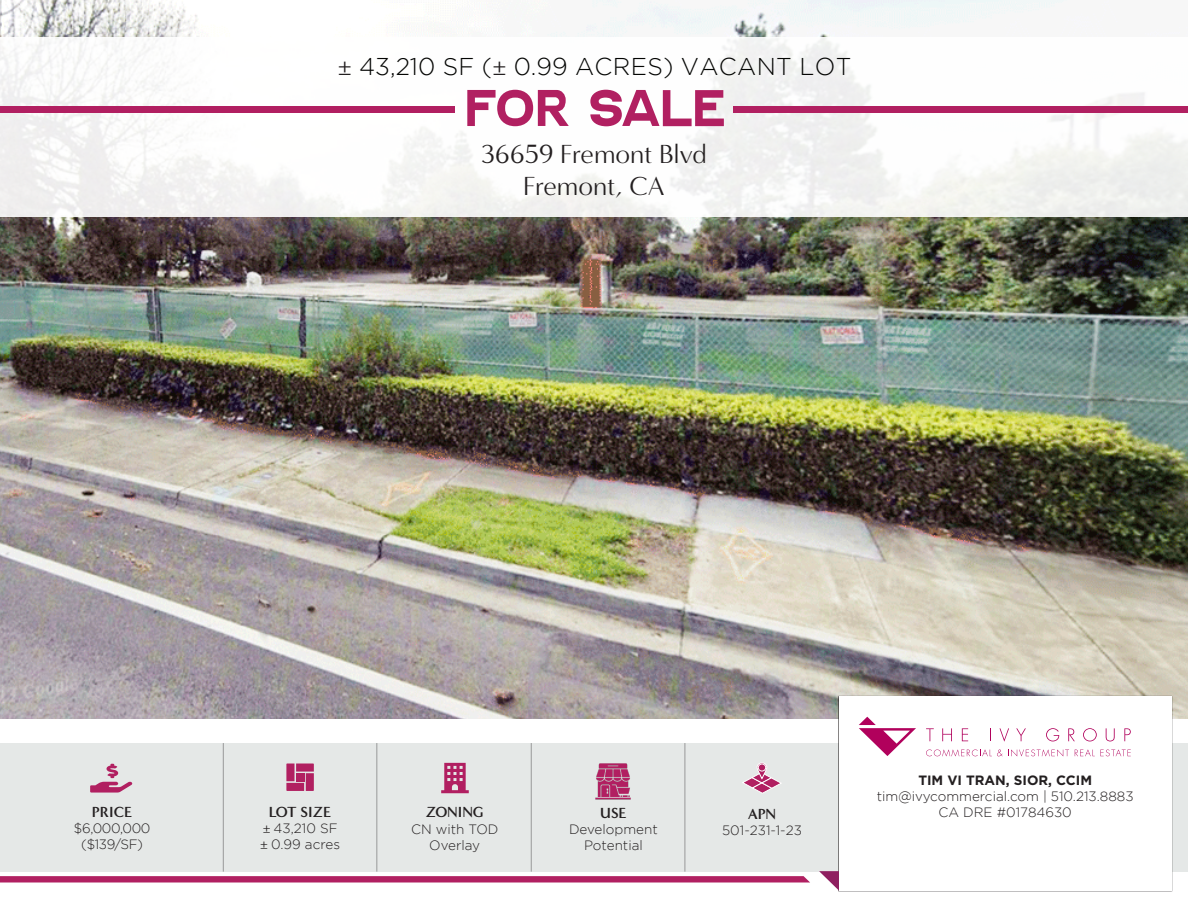
<style>
.page{position:relative;width:1188px;height:918px;background:#fff}
.page>*{position:absolute;margin:0;border:0;box-sizing:border-box;transform-origin:0 0}
.t1{font:52.05px "Minerva";color:#b12061}
.t2{font:26.85px "Minerva Modern";color:#231f20}
.t3{font:300 24.3px "Gotham";letter-spacing:.015em;color:#040503}
.t4{font:700 15px "Minerva Modern";color:#231f20}
.t5{font:300 13.5px/16.2px "Gotham";color:#231f20;text-align:center}
.t6{font:700 13.5px "Gotham";color:#231f20}
.s1{font-family:"Minion Pro";font-weight:400;color:#231f20}
.s2{font-family:"Minion Pro";font-weight:400}
</style>
<div class="page">
<div style="left:0;top:743px;width:1188px;height:129px;background:#e5e8e7"></div>
<svg style="left:90px;top:764px;width:42px;height:29px"></svg>
<hr style="left:531px;top:743px;width:1px;height:129px;background:#989999">
<hr style="left:685px;top:743px;width:1px;height:129px;background:#989999">
<hr style="left:377px;top:743px;width:1px;height:129px;background:#989999">
<svg style="left:286px;top:764px;width:28px;height:27px"></svg>
<div style="left:296px;top:773px;width:8px;height:8px;background:#b12061"></div>
<svg style="left:0;top:876px;width:810px;height:7px;background:#b8346f"></svg>
<hr style="left:223px;top:743px;width:1px;height:129px;background:#989999">
<svg style="left:441px;top:763px;width:28px;height:30px"></svg>
<img style="left:595px;top:763px;width:36px;height:37px">
<img style="left:0;top:0;width:1188px;height:718px">
<div style="left:0;top:38px;width:1188px;height:179px;background:linear-gradient(to right,#f9f7f8,#f8f7f7)"></div>
<div style="left:839px;top:697px;width:333px;height:194px;background:#fff"></div>
<svg style="left:819px;top:871px;width:20px;height:20px"></svg>
<svg style="left:859px;top:717px;width:57px;height:39px"></svg>
<svg style="left:926px;top:728px;width:8px;height:13px"></svg>
<svg style="left:942px;top:728px;width:10px;height:13px"></svg>
<svg style="left:962px;top:728px;width:6px;height:13px"></svg>
<svg style="left:990px;top:728px;width:1px;height:13px"></svg>
<svg style="left:1000px;top:728px;width:9px;height:14px"></svg>
<svg style="left:1016px;top:728px;width:10px;height:13px"></svg>
<svg style="left:1046px;top:728px;width:13px;height:13px"></svg>
<svg style="left:1068px;top:728px;width:7px;height:13px"></svg>
<svg style="left:1083px;top:728px;width:14px;height:13px"></svg>
<svg style="left:1106px;top:728px;width:9px;height:13px"></svg>
<svg style="left:1124px;top:728px;width:7px;height:13px"></svg>
<svg style="left:926px;top:749px;width:143px;height:7px"></svg>
<svg style="left:1075px;top:749px;width:56px;height:7px"></svg>
<div style="left:0;top:106px;width:455px;height:6px;background:#b11f61"></div>
<div style="left:733px;top:106px;width:455px;height:6px;background:#b12061"></div>
<svg style="left:742px;top:775px;width:39px;height:19px"></svg>
<svg style="left:757px;top:763px;width:10px;height:16px"></svg>
<div style="left:757px;top:763px;width:10px;height:16px;border:1px solid #fff;border-radius:5px"></div>
<div style="left:758px;top:764px;width:8px;height:7px;background:#b11f61;border-radius:50%"></div>
<div style="left:758px;top:764px;width:8px;height:7px;border:1px solid #fff;border-radius:50%"></div>
<p class="t3" style="left:338px;top:54px;width:515px"><span class="s1">±</span> 43,210 SF (<span class="s1">±</span> 0.99 ACRES) VACANT LOT</p>
<p class="t1" style="left:464px;top:68px;width:263px">FOR SALE</p>
<p class="t2" style="left:481px;top:138px;width:227px">36659 Fremont Blvd</p>
<p class="t2" style="left:523px;top:171px;width:143px">Fremont, CA</p>
<p class="t4" style="left:92px;top:803px;width:42px">PRICE</p>
<p class="t5" style="left:74px;top:820px;width:78px">$6,000,000</p>
<p class="t5" style="left:81px;top:836px;width:63px">($139/SF)</p>
<p class="t4" style="left:269px;top:803px;width:64px">LOT SIZE</p>
<p class="t5" style="left:263px;top:820px;width:76px"><span class="s2">±</span> 43,210 SF</p>
<p class="t5" style="left:260px;top:836px;width:81px"><span class="s2">±</span> 0.99 acres</p>
<p class="t4" style="left:426px;top:803px;width:60px">ZONING</p>
<p class="t5" style="left:411px;top:821px;width:89px">CN with TOD<br>Overlay</p>
<p class="t4" style="left:600px;top:804px;width:28px">USE</p>
<p class="t5" style="left:569px;top:821px;width:90px">Development</p>
<p class="t5" style="left:584px;top:837px;width:60px">Potential</p>
<p class="t4" style="left:748px;top:805px;width:30px">APN</p>
<p class="t5" style="left:722px;top:822px;width:81px">501-231-1-23</p>
<p class="t6" style="left:918px;top:771px;width:175px">TIM VI TRAN, SIOR, CCIM</p>
<p class="t5" style="left:877px;top:788px;width:258px">tim@ivycommercial.com | 510.213.8883</p>
<p class="t5" style="left:939px;top:804px;width:135px">CA DRE #01784630</p>
</div>
